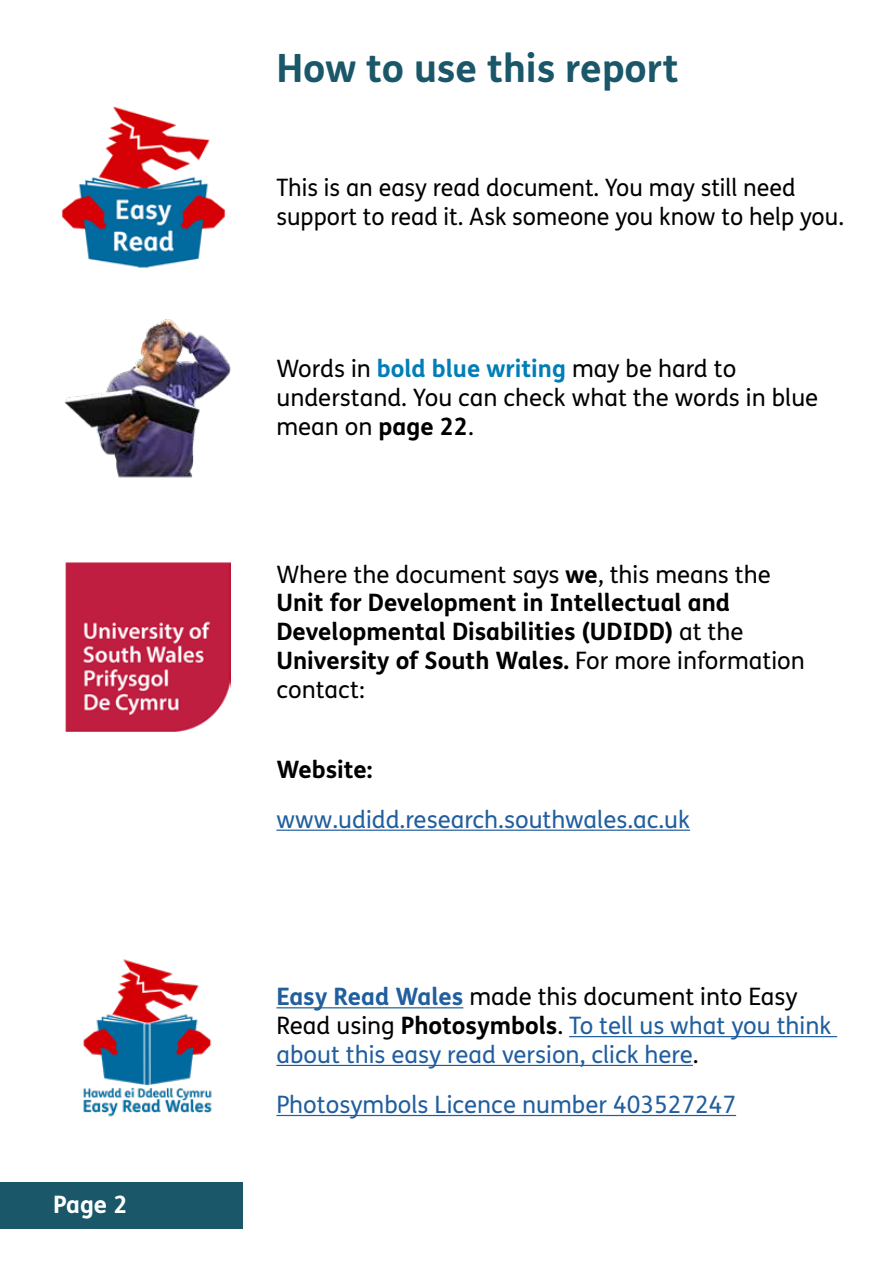
<style>
.page{position:relative;width:893px;height:1263px;background:#fff}
.page>*{position:absolute;margin:0;border:0;box-sizing:border-box;transform-origin:0 0}
.t1{font:700 39px "FS Me Pro";color:#1a5769}
.Bodytext_-_P{font:24px/28.8px "FS Me Pro";color:#215e9e}
.Bodytext_-_P-2{font:24px/28.8px "FS Me Pro";color:#000}
.Bodytext_-_P-3{font:700 24px/28.8px "FS Me Pro";color:#000}
.t2{font:700 24px "FS Me Pro";color:#fff}
.s1{font-weight:700;color:#007eb7}
.s2{font-weight:700}
.s3{font-weight:400}
.s4{color:#000}
.s5{font-weight:700;color:#000}
</style>
<div class="page">
<div style="left:0;top:1182px;width:242px;height:47px;background:#1a5769"></div>
<hr style="left:276px;top:829px;width:414px;height:2px;background:#215e9e">
<hr style="left:276px;top:1007px;width:187px;height:1px;background:#215e9e">
<hr style="left:569px;top:1036px;width:268px;height:1px;background:#215e9e">
<hr style="left:276px;top:1065px;width:417px;height:1px;background:#215e9e">
<hr style="left:276px;top:1115px;width:460px;height:1px;background:#215e9e">
<img style="left:61px;top:106px;width:165px;height:162px">
<img style="left:64px;top:319px;width:167px;height:159px">
<img style="left:83px;top:959px;width:129px;height:158px">
<img style="left:65px;top:562px;width:165px;height:169px">
<p class="t2" style="left:53px;top:1186px;width:76px">Page 2</p>
<h2 class="t1" style="left:276px;top:38px;width:404px">How to use this report</h2>
<p class="Bodytext_-_P-2" style="left:276px;top:173px;width:569px">This is an easy read document. You may still need support to read it. Ask someone you know to help you.</p>
<p class="Bodytext_-_P-2" style="left:276px;top:354px;width:543px">Words in <span class="s1">bold blue writing</span> may be hard to understand. You can check what the words in blue mean on <span class="s2">page 22</span>.</p>
<p class="Bodytext_-_P-3" style="left:276px;top:558px;width:530px"><span class="s3">Where the document says</span> we<span class="s3">, this means the </span>Unit for Development in Intellectual and Developmental Disabilities (UDIDD) <span class="s3">at the </span>University of South Wales. <span class="s3">For more information contact:</span></p>
<p class="Bodytext_-_P-3" style="left:276px;top:754px;width:98px">Website:</p>
<p class="Bodytext_-_P" style="left:276px;top:804px;width:415px">www.udidd.research.southwales.ac.uk</p>
<p class="Bodytext_-_P" style="left:276px;top:982px;width:556px"><span class="s2">Easy Read Wales</span> <span class="s4">made this document into Easy<br>Read using</span> <span class="s5">Photosymbols</span><span class="s4">.</span> To tell us what you think about this easy read version, click here<span class="s4">.</span></p>
<p class="Bodytext_-_P" style="left:276px;top:1090px;width:461px">Photosymbols Licence number 403527247</p>
</div>
